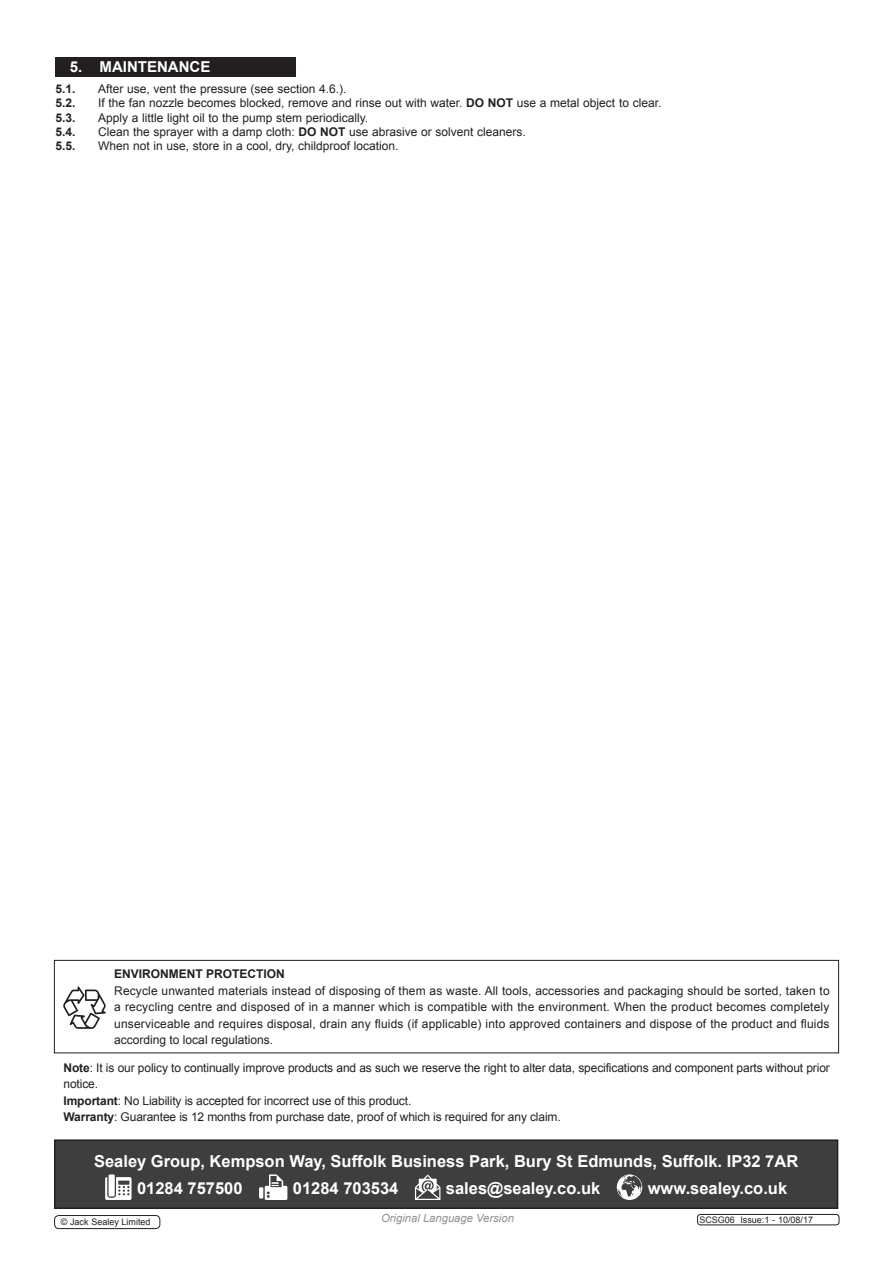
<style>
.page{position:relative;width:893px;height:1263px;background:#fff}
.page>*{position:absolute;margin:0;border:0;box-sizing:border-box;transform-origin:0 0}
.Footer_Contact_Infor{font:700 16.5px "Arial";color:#fff}
.CHAPTER_HEADER_10poi{font:700 15px "Arial";color:#fff}
.Enviroment_Protectio{font:12px/16.5px "Arial";color:#231f20;text-align:justify}
.Important_Notificati{font:12px/16.5px "Arial";letter-spacing:-.01em;color:#231f20}
.Enviroment_Protectio-2{font:700 12px "Arial";color:#231f20}
.t1{font:italic 11.25px "Arial";color:#8f9194}
.t2{font:9px "Arial";color:#231f20}
.s1{font-weight:700}
</style>
<div class="page">
<div style="left:56px;top:57px;width:240px;height:20px;background:#231f20"></div>
<div style="left:55px;top:1140px;width:783px;height:68px;background:#3e3e3f"></div>
<svg style="left:105px;top:1177px;width:27px;height:23px"></svg>
<div style="left:109px;top:1174px;width:6px;height:22px;background:#fff"></div>
<svg style="left:259px;top:1187px;width:4px;height:11px"></svg>
<svg style="left:265px;top:1174px;width:22px;height:26px"></svg>
<svg style="left:415px;top:1174px;width:25px;height:26px"></svg>
<svg style="left:617px;top:1174px;width:25px;height:26px"></svg>
<div style="left:54px;top:1139px;width:784px;height:70px;border:2px solid #231f20"></div>
<div style="left:54px;top:960px;width:785px;height:93px;border:1px solid #231f20"></div>
<svg style="left:63px;top:986px;width:43px;height:43px"></svg>
<div style="left:697px;top:1214px;width:142px;height:11px;border:1px solid #231f20;border-radius:3px"></div>
<div style="left:54px;top:1215px;width:106px;height:14px;border:1px solid #231f20;border-radius:4px"></div>
<p class="CHAPTER_HEADER_10poi" style="left:70px;top:56px;width:142px">5. MAINTENANCE</p>
<p class="Enviroment_Protectio-2" style="left:56px;top:80px;width:22px">5.1.</p>
<p class="Enviroment_Protectio" style="left:98px;top:80px;width:250px">After use, vent the pressure (see section 4.6.).</p>
<p class="Enviroment_Protectio-2" style="left:56px;top:95px;width:22px">5.2.</p>
<p class="Enviroment_Protectio" style="left:98px;top:95px;width:565px">If the fan nozzle becomes blocked, remove and rinse out with water. <span class="s1">DO NOT</span> use a metal object to clear.</p>
<p class="Enviroment_Protectio-2" style="left:56px;top:109px;width:22px">5.3.</p>
<p class="Enviroment_Protectio" style="left:98px;top:109px;width:272px">Apply a little light oil to the pump stem periodically.</p>
<p class="Enviroment_Protectio-2" style="left:56px;top:124px;width:22px">5.4.</p>
<p class="Enviroment_Protectio" style="left:98px;top:124px;width:429px">Clean the sprayer with a damp cloth: <span class="s1">DO NOT</span> use abrasive or solvent cleaners.</p>
<p class="Enviroment_Protectio-2" style="left:56px;top:138px;width:22px">5.5.</p>
<p class="Enviroment_Protectio" style="left:98px;top:138px;width:302px">When not in use, store in a cool, dry, childproof location.</p>
<p class="Enviroment_Protectio-2" style="left:114px;top:966px;width:172px">ENVIRONMENT PROTECTION</p>
<p class="Enviroment_Protectio" style="left:114px;top:982px;width:717px">Recycle unwanted materials instead of disposing of them as waste. All tools, accessories and packaging should be sorted, taken to a recycling centre and disposed of in a manner which is compatible with the environment. When the product becomes completely unserviceable and requires disposal, drain any fluids (if applicable) into approved containers and dispose of the product and fluids according to local regulations.</p>
<p class="Important_Notificati" style="left:64px;top:1059px;width:768px"><span class="s1">Note</span>: It is our policy to continually improve products and as such we reserve the right to alter data, specifications and component parts without prior notice.</p>
<p class="Important_Notificati" style="left:64px;top:1092px;width:349px"><span class="s1">Important</span>: No Liability is accepted for incorrect use of this product.</p>
<p class="Important_Notificati" style="left:64px;top:1109px;width:499px"><span class="s1">Warranty</span>: Guarantee is 12 months from purchase date, proof of which is required for any claim.</p>
<p class="Footer_Contact_Infor" style="left:94px;top:1150px;width:706px">Sealey Group, Kempson Way, Suffolk Business Park, Bury St Edmunds, Suffolk. IP32 7AR</p>
<p class="Footer_Contact_Infor" style="left:137px;top:1177px;width:107px">01284 757500</p>
<p class="Footer_Contact_Infor" style="left:293px;top:1177px;width:107px">01284 703534</p>
<p class="Footer_Contact_Infor" style="left:446px;top:1177px;width:156px">sales@sealey.co.uk</p>
<p class="Footer_Contact_Infor" style="left:648px;top:1177px;width:141px">www.sealey.co.uk</p>
<p class="t2" style="left:61px;top:1216px;width:91px">© Jack Sealey Limited</p>
<p class="t1" style="left:381px;top:1211px;width:134px">Original Language Version</p>
<p class="t2" style="left:699px;top:1214px;width:115px">SCSG06 Issue:1 - 10/08/17</p>
</div>
